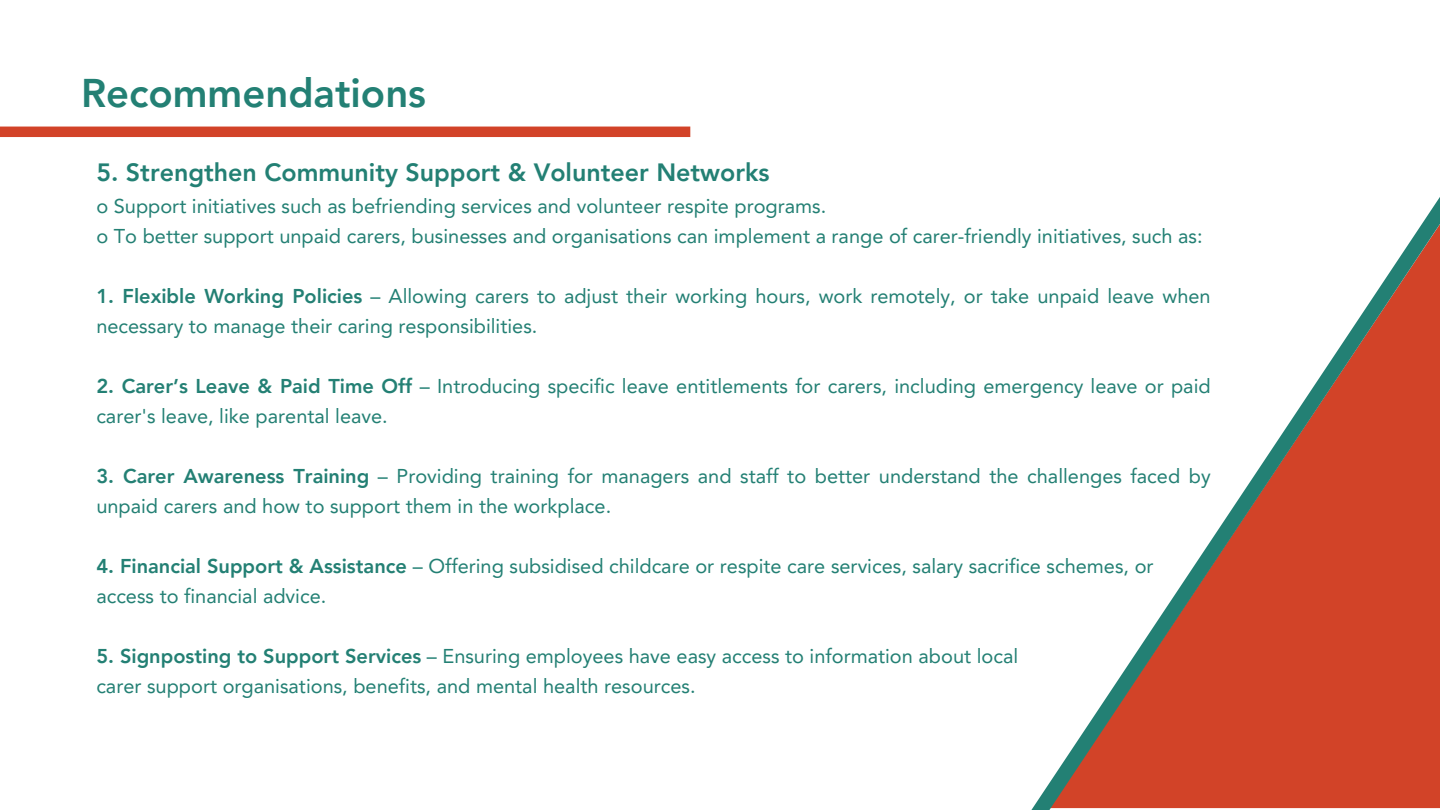
<style>
.page{position:relative;width:1440px;height:810px;background:#fff}
.page>*{position:absolute;margin:0;border:0;box-sizing:border-box;transform-origin:0 0}
.t1{font:800 40px "Avenir LT Pro";color:#238074}
.t2{font:800 25px "Avenir LT Pro";color:#238074}
.t3{font:20px/30px "Avenir LT Pro";color:#238074}
.s1{font-weight:800}
</style>
<div class="page">
<div style="left:0;top:127px;width:690px;height:10px;background:#d24328"></div>
<svg style="left:1031px;top:197px;width:409px;height:613px"></svg>
<p class="t1" style="left:81px;top:76px;width:347px">Recommendations</p>
<h1 class="t2" style="left:96px;top:162px;width:675px">5. Strengthen Community Support &amp; Volunteer Networks</h1>
<p class="t3" style="left:96px;top:193px;width:732px">o Support initiatives such as befriending services and volunteer respite programs.</p>
<p class="t3" style="left:96px;top:223px;width:1108px">o To better support unpaid carers, businesses and organisations can implement a range of carer-friendly initiatives, such as:</p>
<p class="t3" style="left:96px;top:283px;width:1116px"><span class="s1">1. Flexible Working Policies</span> – Allowing carers to adjust their working hours, work remotely, or take unpaid leave when necessary to manage their caring responsibilities.</p>
<p class="t3" style="left:96px;top:373px;width:1116px"><span class="s1">2. Carer’s Leave &amp; Paid Time Off</span> – Introducing specific leave entitlements for carers, including emergency leave or paid carer's leave, like parental leave.</p>
<p class="t3" style="left:96px;top:463px;width:1116px"><span class="s1">3. Carer Awareness Training</span> – Providing training for managers and staff to better understand the challenges faced by unpaid carers and how to support them in the workplace.</p>
<p class="t3" style="left:96px;top:553px;width:1059px"><span class="s1">4. Financial Support &amp; Assistance</span> – Offering subsidised childcare or respite care services, salary sacrifice schemes, or</p>
<p class="t3" style="left:96px;top:583px;width:232px">access to financial advice.</p>
<p class="t3" style="left:96px;top:643px;width:923px"><span class="s1">5. Signposting to Support Services</span> – Ensuring employees have easy access to information about local</p>
<p class="t3" style="left:96px;top:673px;width:601px">carer support organisations, benefits, and mental health resources.</p>
</div>
